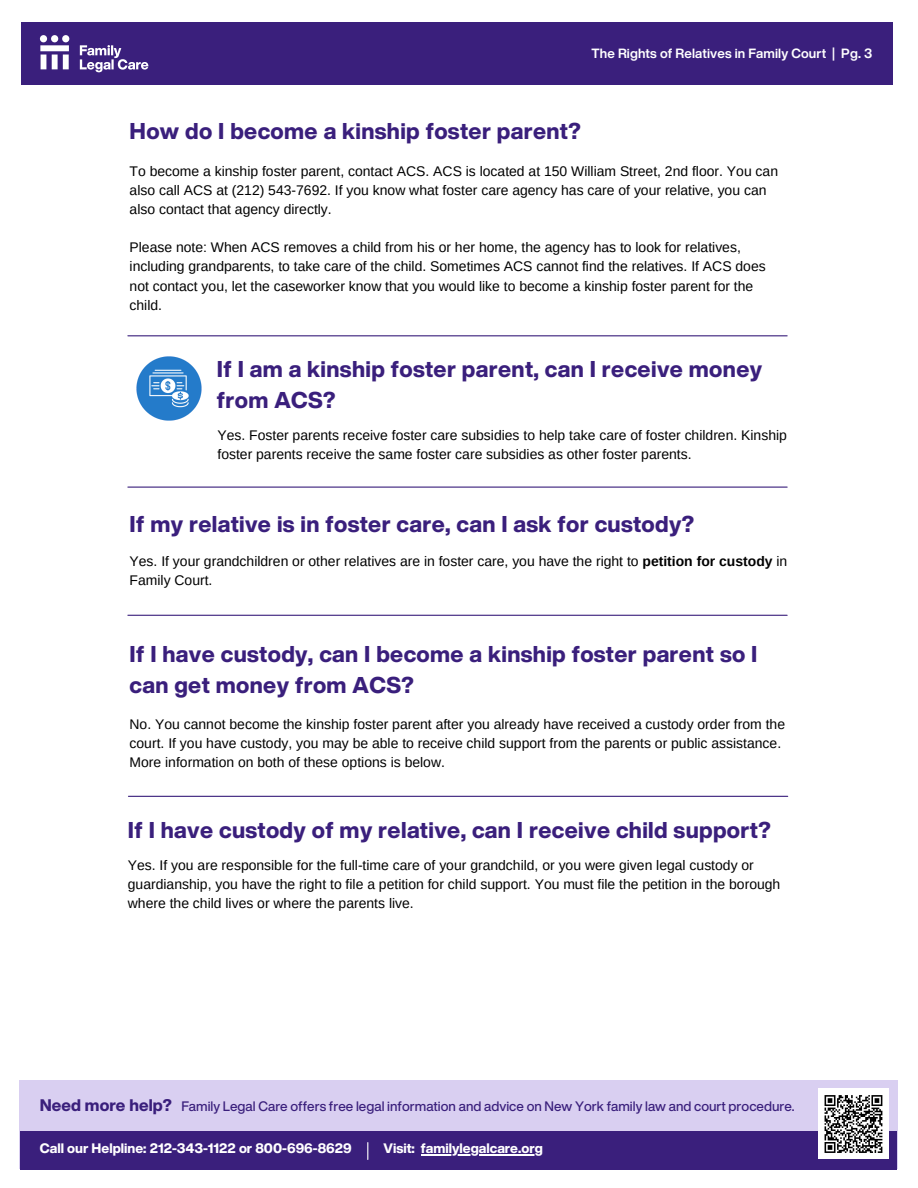
<style>
.page{position:relative;width:918px;height:1188px;background:#fff}
.page>*{position:absolute;margin:0;border:0;box-sizing:border-box;transform-origin:0 0}
.t1{font:800 22.5px/31.5px "Helvetica Now Display";letter-spacing:.015em;color:#3a1f7c}
.t2{font:13.95px/19.2px "Arimo";color:#000}
.t3{font:500 13.5px "Helvetica Now Display";color:#3a1f7c}
.t4{font:800 13.5px "Helvetica Now Display";color:#fff}
.t5{font:700 13.2px "Helvetica Now Display";letter-spacing:.01em;color:#fff}
.s1{font-weight:700}
.s2{font-weight:800;font-size:16.5px}
</style>
<div class="page">
<hr style="left:128px;top:335px;width:659px;height:1px;background:#3a1f7c">
<hr style="left:128px;top:487px;width:659px;height:1px;background:#3a1f7c">
<div style="left:21px;top:22px;width:872px;height:63px;background:#3a1f7c"></div>
<svg style="left:40px;top:35px;width:108px;height:37px"></svg>
<div style="left:19px;top:1080px;width:879px;height:89px;background:#d9cff1"></div>
<div style="left:20px;top:1131px;width:876px;height:38px;background:#3a1f7c"></div>
<hr style="left:421px;top:1154px;width:122px;height:2px;background:#fff">
<svg style="left:367px;top:1143px;width:1px;height:16px"></svg>
<div style="left:818px;top:1088px;width:71px;height:71px;background:#fff"></div>
<svg style="left:824px;top:1095px;width:59px;height:58px"></svg>
<hr style="left:128px;top:615px;width:659px;height:1px;background:#3a1f7c">
<hr style="left:128px;top:796px;width:660px;height:1px;background:#3a1f7c">
<img style="left:136px;top:356px;width:66px;height:65px">
<p class="t5" style="left:591px;top:43px;width:282px">The Rights of Relatives in Family Court | Pg. 3</p>
<h1 class="t1" style="left:130px;top:115px;width:453px">How do I become a kinship foster parent?</h1>
<p class="t2" style="left:130px;top:161px;width:650px">To become a kinship foster parent, contact ACS. ACS is located at 150 William Street, 2nd floor. You can also call ACS at (212) 543-7692. If you know what foster care agency has care of your relative, you can also contact that agency directly.</p>
<p class="t2" style="left:130px;top:238px;width:638px">Please note: When ACS removes a child from his or her home, the agency has to look for relatives, including grandparents, to take care of the child. Sometimes ACS cannot find the relatives. If ACS does not contact you, let the caseworker know that you would like to become a kinship foster parent for the child.</p>
<h1 class="t1" style="left:217px;top:353px;width:547px">If I am a kinship foster parent, can I receive money from ACS?</h1>
<p class="t2" style="left:217px;top:425px;width:571px">Yes. Foster parents receive foster care subsidies to help take care of foster children. Kinship foster parents receive the same foster care subsidies as other foster parents.</p>
<h1 class="t1" style="left:130px;top:507px;width:566px">If my relative is in foster care, can I ask for custody?</h1>
<p class="t2" style="left:130px;top:552px;width:659px">Yes. If your grandchildren or other relatives are in foster care, you have the right to <span class="s1">petition for custody</span> in<br>Family Court.</p>
<h1 class="t1" style="left:130px;top:638px;width:629px">If I have custody, can I become a kinship foster parent so I can get money from ACS?</h1>
<p class="t2" style="left:130px;top:714px;width:657px">No. You cannot become the kinship foster parent after you already have received a custody order from the court. If you have custody, you may be able to receive child support from the parents or public assistance.<br>More information on both of these options is below.</p>
<h1 class="t1" style="left:128px;top:814px;width:644px">If I have custody of my relative, can I receive child support?</h1>
<p class="t2" style="left:128px;top:855px;width:654px">Yes. If you are responsible for the full-time care of your grandchild, or you were given legal custody or guardianship, you have the right to file a petition for child support. You must file the petition in the borough where the child lives or where the parents live.</p>
<p class="t3" style="left:40px;top:1096px;width:756px"><span class="s2">Need more help?</span> Family Legal Care offers free legal information and advice on New York family law and court procedure.</p>
<p class="t4" style="left:40px;top:1138px;width:313px">Call our Helpline: 212-343-1122 or 800-696-8629</p>
<p class="t4" style="left:383px;top:1138px;width:161px">Visit: familylegalcare.org</p>
</div>
